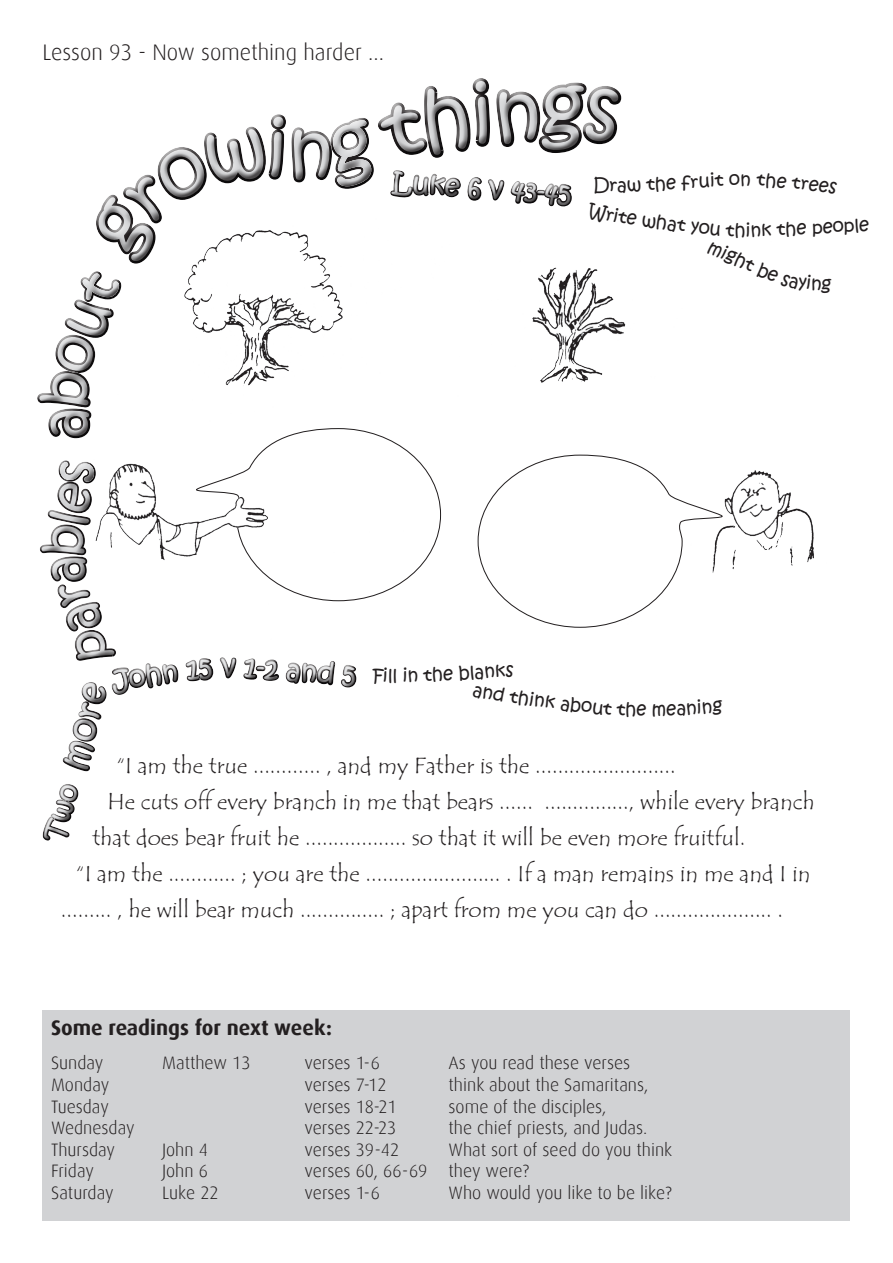
<style>
.page{position:relative;width:893px;height:1263px;background:#fff}
.page>*{position:absolute;margin:0;border:0;box-sizing:border-box;transform-origin:0 0}
.t1{font:27px "Kristen ITC";color:#d1d2d4}
.t2{font:22.5px "Tempus Sans ITC";color:#231f20}
.t3{font:300 22.5px "Dax";color:#231f20}
.t4{font:700 21px "Dax";color:#231f20}
.t5{font:300 18px "Dax";color:#231f20}
.t6{font:18px "Kristen ITC";color:#231f20}
</style>
<div class="page">
<img style="left:724px;top:470px;width:90px;height:100px">
<div style="left:43px;top:1010px;width:807px;height:210px;background:#d1d2d4"></div>
<svg style="left:477px;top:454px;width:247px;height:174px"></svg>
<svg style="left:42px;top:784px;width:37px;height:57px"></svg>
<svg style="left:37px;top:271px;width:84px;height:167px"></svg>
<svg style="left:40px;top:460px;width:138px;height:311px"></svg>
<svg style="left:185px;top:658px;width:28px;height:23px"></svg>
<svg style="left:220px;top:657px;width:17px;height:21px"></svg>
<svg style="left:243px;top:658px;width:113px;height:29px"></svg>
<svg style="left:96px;top:78px;width:526px;height:187px"></svg>
<p class="t3" style="left:43px;top:40px;width:343px">Lesson 93 - Now something harder ...</p>
<p class="t1" style="left:394px;top:164px;width:181px;rotate:4deg">Luke 6 v 43-45</p>
<p class="t6" style="left:617px;top:173px;width:11px">a</p>
<p class="t6" style="left:681px;top:171px;width:35px;rotate:-4deg">frui</p>
<p class="t6" style="left:802px;top:171px;width:38px;rotate:6deg">rees</p>
<p class="t6" style="left:644px;top:208px;width:45px;rotate:8deg">what</p>
<p class="t6" style="left:734px;top:219px;width:13px">h</p>
<p class="t6" style="left:785px;top:217px;width:60px;rotate:-3deg">he peo</p>
<p class="t6" style="left:392px;top:664px;width:17px">l i</p>
<p class="t6" style="left:458px;top:661px;width:38px;rotate:-4deg">blan</p>
<p class="t6" style="left:531px;top:688px;width:65px;rotate:7deg">ink abo</p>
<p class="t6" style="left:625px;top:698px;width:13px">h</p>
<p class="t6" style="left:676px;top:697px;width:47px;rotate:-3deg">aning</p>
<p class="t2" style="left:116px;top:751px;width:561px">“I am the true ............ , and my Father is the .........................</p>
<p class="t2" style="left:107px;top:787px;width:709px">He cuts off every branch in me that bears ...... ..............., while every branch</p>
<p class="t2" style="left:92px;top:823px;width:655px">that does bear fruit he .................. so that it will be even more fruitful.</p>
<p class="t2" style="left:76px;top:859px;width:736px">“I am the ............ ; you are the ........................ . If a man remains in me and I in</p>
<p class="t2" style="left:61px;top:895px;width:724px">......... , he will bear much ............... ; apart from me you can do ..................... .</p>
<p class="t4" style="left:51px;top:1016px;width:283px">Some readings for next week:</p>
<p class="t5" style="left:51px;top:1053px;width:54px">Sunday</p>
<p class="t5" style="left:162px;top:1053px;width:90px">Matthew 13</p>
<p class="t5" style="left:305px;top:1053px;width:77px">verses 1-6</p>
<p class="t5" style="left:449px;top:1053px;width:183px">As you read these verses</p>
<p class="t5" style="left:51px;top:1075px;width:60px">Monday</p>
<p class="t5" style="left:305px;top:1075px;width:84px">verses 7-12</p>
<p class="t5" style="left:449px;top:1075px;width:201px">think about the Samaritans,</p>
<p class="t5" style="left:51px;top:1096px;width:59px">Tuesday</p>
<p class="t5" style="left:305px;top:1096px;width:94px">verses 18-21</p>
<p class="t5" style="left:449px;top:1096px;width:159px">some of the disciples,</p>
<p class="t5" style="left:51px;top:1118px;width:85px">Wednesday</p>
<p class="t5" style="left:305px;top:1118px;width:93px">verses 22-23</p>
<p class="t5" style="left:449px;top:1118px;width:200px">the chief priests, and Judas.</p>
<p class="t5" style="left:51px;top:1140px;width:66px">Thursday</p>
<p class="t5" style="left:162px;top:1140px;width:47px">John 4</p>
<p class="t5" style="left:305px;top:1140px;width:96px">verses 39-42</p>
<p class="t5" style="left:449px;top:1140px;width:225px">What sort of seed do you think</p>
<p class="t5" style="left:51px;top:1161px;width:44px">Friday</p>
<p class="t5" style="left:162px;top:1161px;width:47px">John 6</p>
<p class="t5" style="left:305px;top:1161px;width:226px">verses 60, 66-69 they were?</p>
<p class="t5" style="left:51px;top:1183px;width:64px">Saturday</p>
<p class="t5" style="left:162px;top:1183px;width:58px">Luke 22</p>
<p class="t5" style="left:305px;top:1183px;width:77px">verses 1-6</p>
<p class="t5" style="left:449px;top:1183px;width:225px">Who would you like to be like?</p>
</div>
